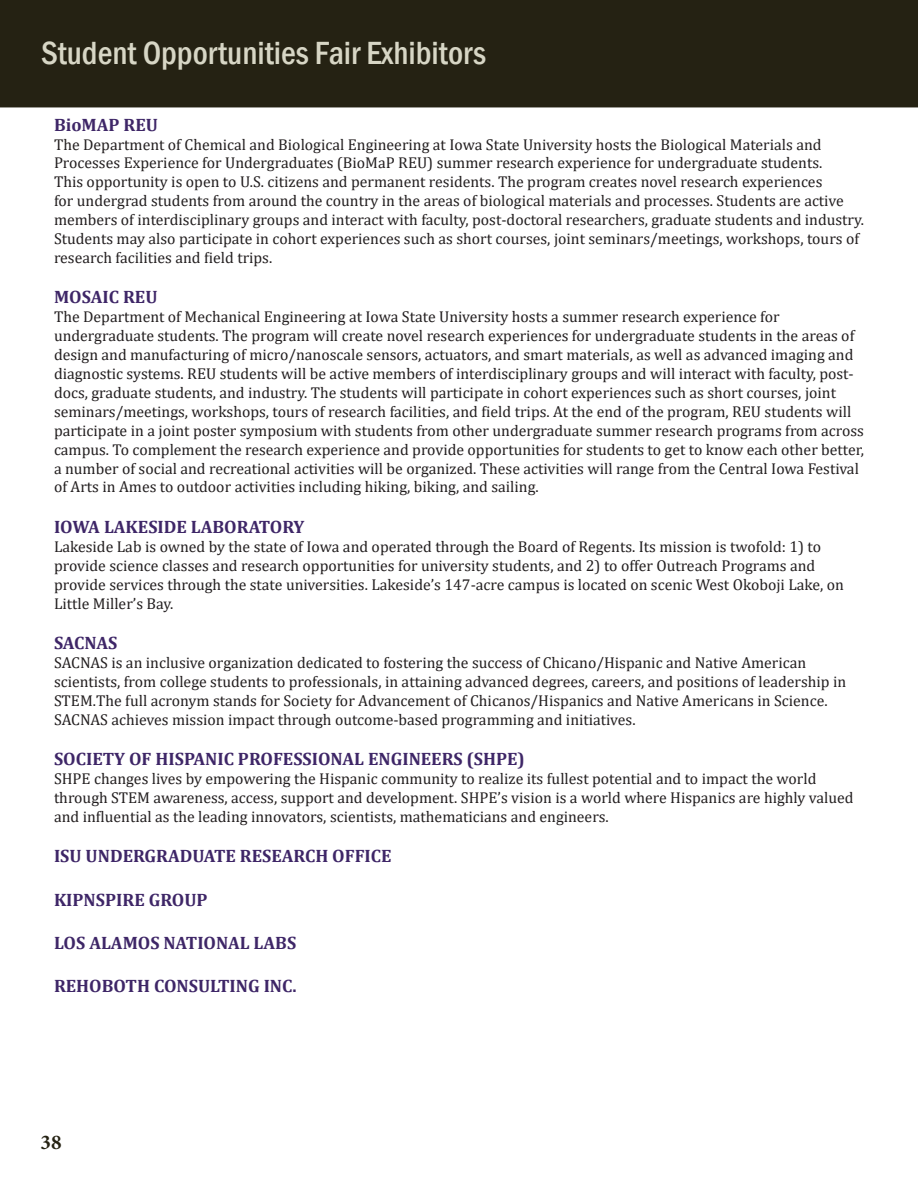
<style>
.page{position:relative;width:918px;height:1188px;background:#fff}
.page>*{position:absolute;margin:0;border:0;box-sizing:border-box;transform-origin:0 0}
.t1{font:500 condensed 33px "Franklin Gothic";color:#d7d6c5}
.t2{font:700 21px "Minion Pro";color:#252213}
.t3{font:700 18px "Cambria";color:#3e2667}
.t4{font:15.75px/18.9px "Cambria";color:#231f20}
</style>
<div class="page">
<div style="left:0;top:0;width:918px;height:107px;background:#252213"></div>
<p class="t1" style="left:41px;top:31px;width:446px">Student Opportunities Fair Exhibitors</p>
<p class="t3" style="left:54px;top:112px;width:106px">BioMAP REU</p>
<p class="t4" style="left:54px;top:135px;width:770px">The Department of Chemical and Biological Engineering at Iowa State University hosts the Biological Materials and<br>Processes Experience for Undergraduates (BioMaP REU) summer research experience for undergraduate students.</p>
<p class="t4" style="left:54px;top:172px;width:811px">This opportunity is open to U.S. citizens and permanent residents. The program creates novel research experiences<br>for undergrad students from around the country in the areas of biological materials and processes. Students are active members of interdisciplinary groups and interact with faculty, post-doctoral researchers, graduate students and industry.<br>Students may also participate in cohort experiences such as short courses, joint seminars/meetings, workshops, tours of research facilities and field trips.</p>
<p class="t3" style="left:54px;top:285px;width:105px">MOSAIC REU</p>
<p class="t4" style="left:54px;top:307px;width:812px">The Department of Mechanical Engineering at Iowa State University hosts a summer research experience for undergraduate students. The program will create novel research experiences for undergraduate students in the areas of design and manufacturing of micro/nanoscale sensors, actuators, and smart materials, as well as advanced imaging and diagnostic systems. REU students will be active members of interdisciplinary groups and will interact with faculty, post&shy;docs, graduate students, and industry. The students will participate in cohort experiences such as short courses, joint seminars/meetings, workshops, tours of research facilities, and field trips. At the end of the program, REU students will participate in a joint poster symposium with students from other undergraduate summer research programs from across campus. To complement the research experience and provide opportunities for students to get to know each other better, a number of social and recreational activities will be organized. These activities will range from the Central Iowa Festival of Arts in Ames to outdoor activities including hiking, biking, and sailing.</p>
<p class="t3" style="left:54px;top:514px;width:252px">IOWA LAKESIDE LABORATORY</p>
<p class="t4" style="left:54px;top:537px;width:792px">Lakeside Lab is owned by the state of Iowa and operated through the Board of Regents. Its mission is twofold: 1) to provide science classes and research opportunities for university students, and 2) to offer Outreach Programs and provide services through the state universities. Lakeside’s 147-acre campus is located on scenic West Okoboji Lake, on Little Miller’s Bay.</p>
<p class="t3" style="left:54px;top:630px;width:65px">SACNAS</p>
<p class="t4" style="left:54px;top:653px;width:794px">SACNAS is an inclusive organization dedicated to fostering the success of Chicano/Hispanic and Native American scientists, from college students to professionals, in attaining advanced degrees, careers, and positions of leadership in<br>STEM.The full acronym stands for Society for Advancement of Chicanos/Hispanics and Native Americans in Science.</p>
<p class="t4" style="left:54px;top:710px;width:583px">SACNAS achieves mission impact through outcome-based programming and initiatives.</p>
<p class="t3" style="left:54px;top:746px;width:472px">SOCIETY OF HISPANIC PROFESSIONAL ENGINEERS (SHPE)</p>
<p class="t4" style="left:54px;top:769px;width:801px">SHPE changes lives by empowering the Hispanic community to realize its fullest potential and to impact the world through STEM awareness, access, support and development. SHPE’s vision is a world where Hispanics are highly valued and influential as the leading innovators, scientists, mathematicians and engineers.</p>
<p class="t3" style="left:54px;top:843px;width:339px">ISU UNDERGRADUATE RESEARCH OFFICE</p>
<p class="t3" style="left:54px;top:887px;width:155px">KIPNSPIRE GROUP</p>
<p class="t3" style="left:54px;top:930px;width:244px">LOS ALAMOS NATIONAL LABS</p>
<p class="t3" style="left:54px;top:973px;width:244px">REHOBOTH CONSULTING INC.</p>
<p class="t2" style="left:40px;top:1128px;width:22px">38</p>
</div>
